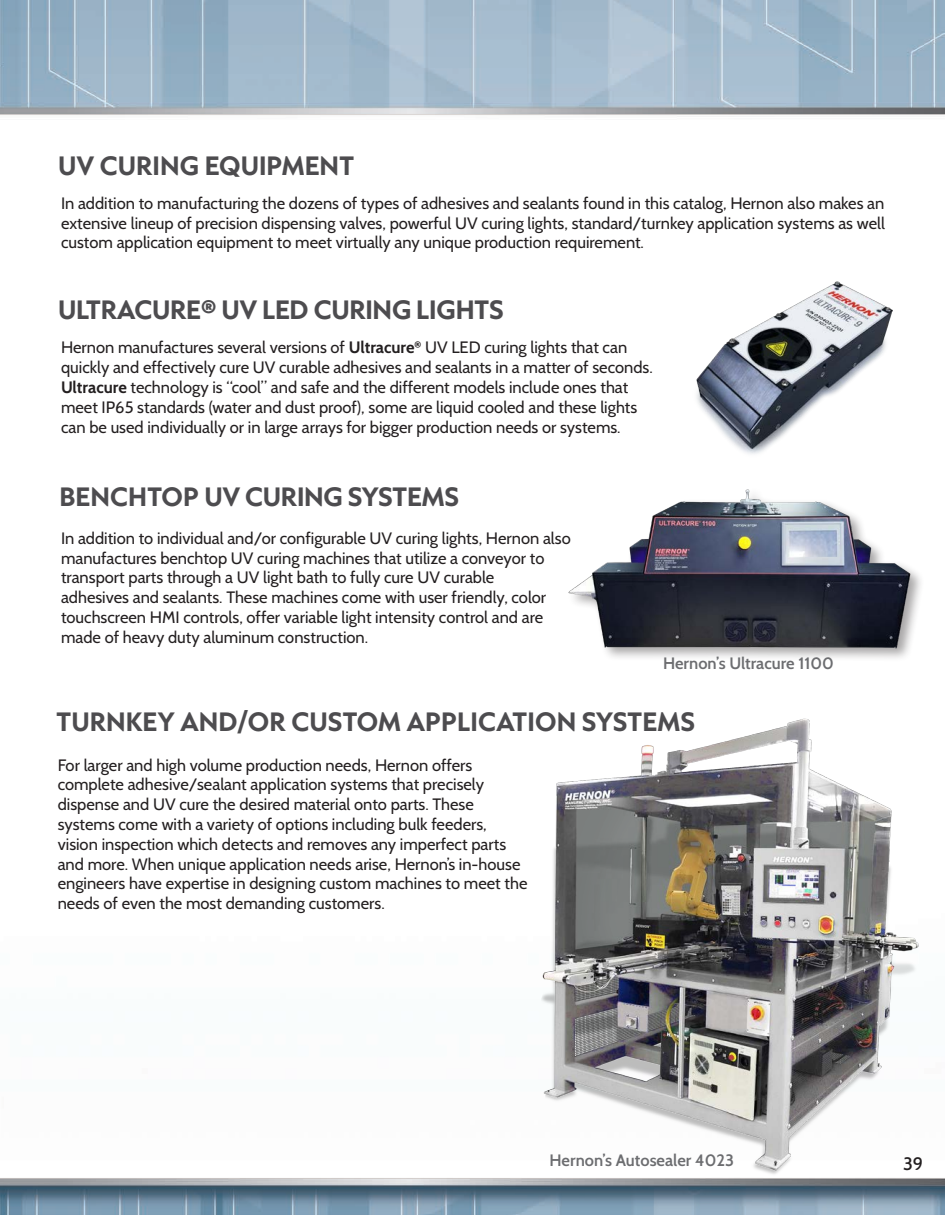
<style>
.page{position:relative;width:945px;height:1215px;background:#fff}
.page>*{position:absolute;margin:0;border:0;box-sizing:border-box;transform-origin:0 0}
.t1{font:700 22.5px "Capitana";letter-spacing:.015em;color:#4d4c4f}
.t2{font:500 18px "Cabin";color:#231f20}
.t3{font:16.5px/19.8px "Cabin";color:#231f20}
.t4{font:600 16.5px "Cabin";color:#6c6d70}
.s1{font-weight:700}
</style>
<div class="page">
<img style="left:0;top:0;width:945px;height:1214px">
<img style="left:692px;top:277px;width:224px;height:183px">
<img style="left:564px;top:478px;width:361px;height:186px">
<img style="left:531px;top:708px;width:400px;height:478px">
<p class="t1" style="left:58px;top:149px;width:297px">UV CURING EQUIPMENT</p>
<p class="t3" style="left:61px;top:193px;width:825px;text-align:justify">In addition to manufacturing the dozens of types of adhesives and sealants found in this catalog, Hernon also makes an extensive lineup of precision dispensing valves, powerful UV curing lights, standard/turnkey application systems as well custom application equipment to meet virtually any unique production requirement.</p>
<p class="t1" style="left:58px;top:293px;width:447px">ULTRACURE® UV LED CURING LIGHTS</p>
<p class="t3" style="left:61px;top:338px;width:568px">Hernon manufactures several versions of <span class="s1">Ultracure</span><sup>®</sup> UV LED curing lights that can</p>
<p class="t3" style="left:61px;top:357px;width:593px">quickly and effectively cure UV curable adhesives and sealants in a matter of seconds.</p>
<p class="t3" style="left:61px;top:377px;width:569px"><span class="s1">Ultracure</span> technology is “cool” and safe and the different models include ones that</p>
<p class="t3" style="left:61px;top:397px;width:578px">meet IP65 standards (water and dust proof), some are liquid cooled and these lights</p>
<p class="t3" style="left:61px;top:417px;width:561px">can be used individually or in large arrays for bigger production needs or systems.</p>
<p class="t1" style="left:60px;top:480px;width:401px">BENCHTOP UV CURING SYSTEMS</p>
<p class="t3" style="left:61px;top:528px;width:511px">In addition to individual and/or configurable UV curing lights, Hernon also manufactures benchtop UV curing machines that utilize a conveyor to transport parts through a UV light bath to fully cure UV curable</p>
<p class="t3" style="left:61px;top:587px;width:487px">adhesives and sealants. These machines come with user friendly, color</p>
<p class="t3" style="left:61px;top:607px;width:484px">touchscreen HMI controls, offer variable light intensity control and are</p>
<p class="t3" style="left:61px;top:627px;width:309px">made of heavy duty aluminum construction.</p>
<p class="t4" style="left:663px;top:653px;width:172px">Hernon’s Ultracure 1100</p>
<p class="t1" style="left:57px;top:705px;width:640px">TURNKEY AND/OR CUSTOM APPLICATION SYSTEMS</p>
<p class="t3" style="left:58px;top:755px;width:471px">For larger and high volume production needs, Hernon offers complete adhesive/sealant application systems that precisely dispense and UV cure the desired material onto parts. These systems come with a variety of options including bulk feeders, vision inspection which detects and removes any imperfect parts and more. When unique application needs arise, Hernon’s in-house engineers have expertise in designing custom machines to meet the needs of even the most demanding customers.</p>
<p class="t4" style="left:550px;top:1150px;width:186px">Hernon’s Autosealer 4023</p>
<p class="t2" style="left:903px;top:1152px;width:22px">39</p>
</div>
